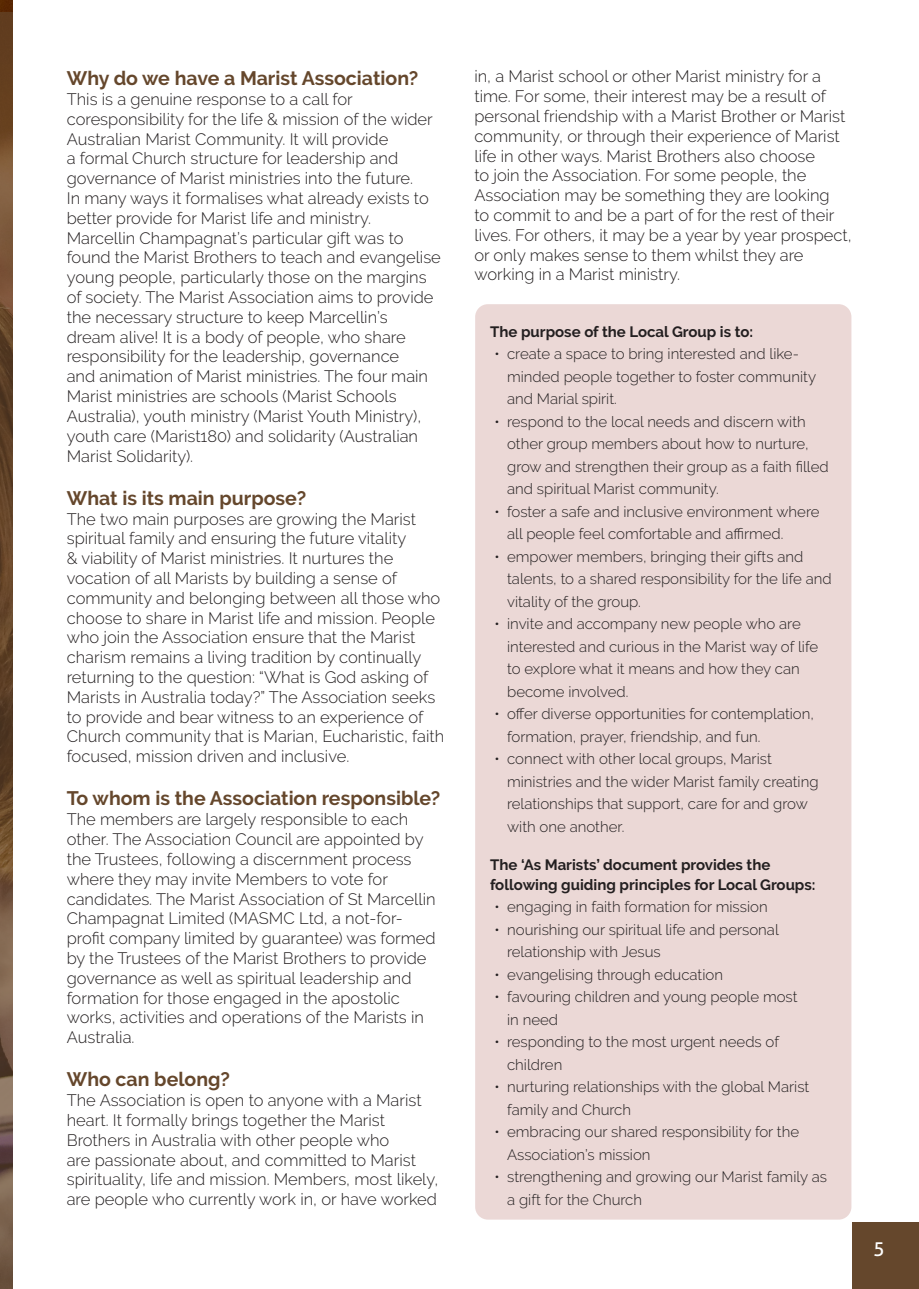
<style>
.page{position:relative;width:919px;height:1289px;background:#fff}
.page>*{position:absolute;margin:0;border:0;box-sizing:border-box;transform-origin:0 0}
.t1{font:700 19.5px "Raleway";color:#65472c}
.t2{font:19.5px "Aller";color:#fff}
.t3{font:300 16.5px/19.8px "Raleway";color:#231f20}
.t4{font:300 15px/22.5px "Raleway";color:#231f20}
.t5{font:700 15px/19.8px "Raleway";color:#231f20}
</style>
<div class="page">
<div style="left:852px;top:1222px;width:66px;height:66px;background:#65472c"></div>
<div style="left:475px;top:304px;width:376px;height:915px;background:#ebd8d6;border-radius:13px"></div>
<svg style="left:0;top:13px;width:13px;height:1275px"></svg>
<p class="t1" style="left:67px;top:67px;width:353px">Why do we have a Marist Association?</p>
<p class="t3" style="left:67px;top:89px;width:367px">This is a genuine response to a call for coresponsibility for the life &amp; mission of the wider Australian Marist Community. It will provide<br>a formal Church structure for leadership and governance of Marist ministries into the future.<br>In many ways it formalises what already exists to better provide for Marist life and ministry.</p>
<p class="t3" style="left:67px;top:228px;width:375px">Marcellin Champagnat’s particular gift was to found the Marist Brothers to teach and evangelise young people, particularly those on the margins of society. The Marist Association aims to provide the necessary structure to keep Marcellin’s<br>dream alive! It is a body of people, who share responsibility for the leadership, governance<br>and animation of Marist ministries. The four main Marist ministries are schools (Marist Schools Australia), youth ministry (Marist Youth Ministry), youth care (Marist180) and solidarity (Australian Marist Solidarity).</p>
<p class="t1" style="left:67px;top:486px;width:241px">What is its main purpose?</p>
<p class="t3" style="left:67px;top:509px;width:379px">The two main purposes are growing the Marist spiritual family and ensuring the future vitality<br>&amp; viability of Marist ministries. It nurtures the vocation of all Marists by building a sense of community and belonging between all those who choose to share in Marist life and mission. People who join the Association ensure that the Marist charism remains a living tradition by continually returning to the question: “What is God asking of Marists in Australia today?” The Association seeks to provide and bear witness to an experience of Church community that is Marian, Eucharistic, faith focused, mission driven and inclusive.</p>
<p class="t1" style="left:67px;top:787px;width:375px">To whom is the Association responsible?</p>
<p class="t3" style="left:67px;top:809px;width:370px">The members are largely responsible to each other. The Association Council are appointed by the Trustees, following a discernment process where they may invite Members to vote for candidates. The Marist Association of St Marcellin Champagnat Limited (MASMC Ltd, a not-for&shy;profit company limited by guarantee) was formed by the Trustees of the Marist Brothers to provide governance as well as spiritual leadership and formation for those engaged in the apostolic works, activities and operations of the Marists in Australia.</p>
<p class="t1" style="left:67px;top:1068px;width:165px">Who can belong?</p>
<p class="t3" style="left:67px;top:1090px;width:373px">The Association is open to anyone with a Marist heart. It formally brings together the Marist Brothers in Australia with other people who<br>are passionate about, and committed to Marist spirituality, life and mission. Members, most likely, are people who currently work in, or have worked</p>
<p class="t3" style="left:474px;top:66px;width:379px">in, a Marist school or other Marist ministry for a time. For some, their interest may be a result of personal friendship with a Marist Brother or Marist community, or through their experience of Marist life in other ways. Marist Brothers also choose<br>to join the Association. For some people, the Association may be something they are looking<br>to commit to and be a part of for the rest of their lives. For others, it may be a year by year prospect, or only makes sense to them whilst they are working in a Marist ministry.</p>
<p class="t5" style="left:490px;top:321px;width:264px">The purpose of the Local Group is to:</p>
<p class="t4" style="left:507px;top:342px;width:310px;text-indent:-13px">• create a space to bring interested and like&shy;minded people together to foster community and Marial spirit.</p>
<p class="t4" style="left:507px;top:410px;width:323px;text-indent:-13px">• respond to the local needs and discern with other group members about how to nurture, grow and strengthen their group as a faith filled and spiritual Marist community.</p>
<p class="t4" style="left:507px;top:500px;width:314px;text-indent:-13px">• foster a safe and inclusive environment where all people feel comfortable and affirmed.</p>
<p class="t4" style="left:507px;top:545px;width:326px;text-indent:-13px">• empower members, bringing their gifts and talents, to a shared responsibility for the life and vitality of the group.</p>
<p class="t4" style="left:507px;top:612px;width:312px;text-indent:-13px">• invite and accompany new people who are interested and curious in the Marist way of life to explore what it means and how they can become involved.</p>
<p class="t4" style="left:507px;top:702px;width:308px;text-indent:-13px">• offer diverse opportunities for contemplation, formation, prayer, friendship, and fun.</p>
<p class="t4" style="left:507px;top:747px;width:313px;text-indent:-13px">• connect with other local groups, Marist ministries and the wider Marist family creating relationships that support, care for and grow with one another.</p>
<p class="t5" style="left:490px;top:854px;width:327px">The ‘As Marists’ document provides the following guiding principles for Local Groups:</p>
<p class="t4" style="left:494px;top:895px;width:275px">• engaging in faith formation for mission</p>
<p class="t4" style="left:507px;top:918px;width:273px;text-indent:-13px">• nourishing our spiritual life and personal relationship with Jesus</p>
<p class="t4" style="left:494px;top:963px;width:230px">• evangelising through education</p>
<p class="t4" style="left:507px;top:985px;width:292px;text-indent:-13px">• favouring children and young people most in need</p>
<p class="t4" style="left:507px;top:1030px;width:273px;text-indent:-13px">• responding to the most urgent needs of children</p>
<p class="t4" style="left:507px;top:1075px;width:304px;text-indent:-13px">• nurturing relationships with the global Marist family and Church</p>
<p class="t4" style="left:507px;top:1120px;width:293px;text-indent:-13px">• embracing our shared responsibility for the<br>Association’s mission</p>
<p class="t4" style="left:507px;top:1165px;width:321px;text-indent:-13px">• strengthening and growing our Marist family as a gift for the Church</p>
<p class="t2" style="left:873px;top:1237px;width:13px">5</p>
</div>
